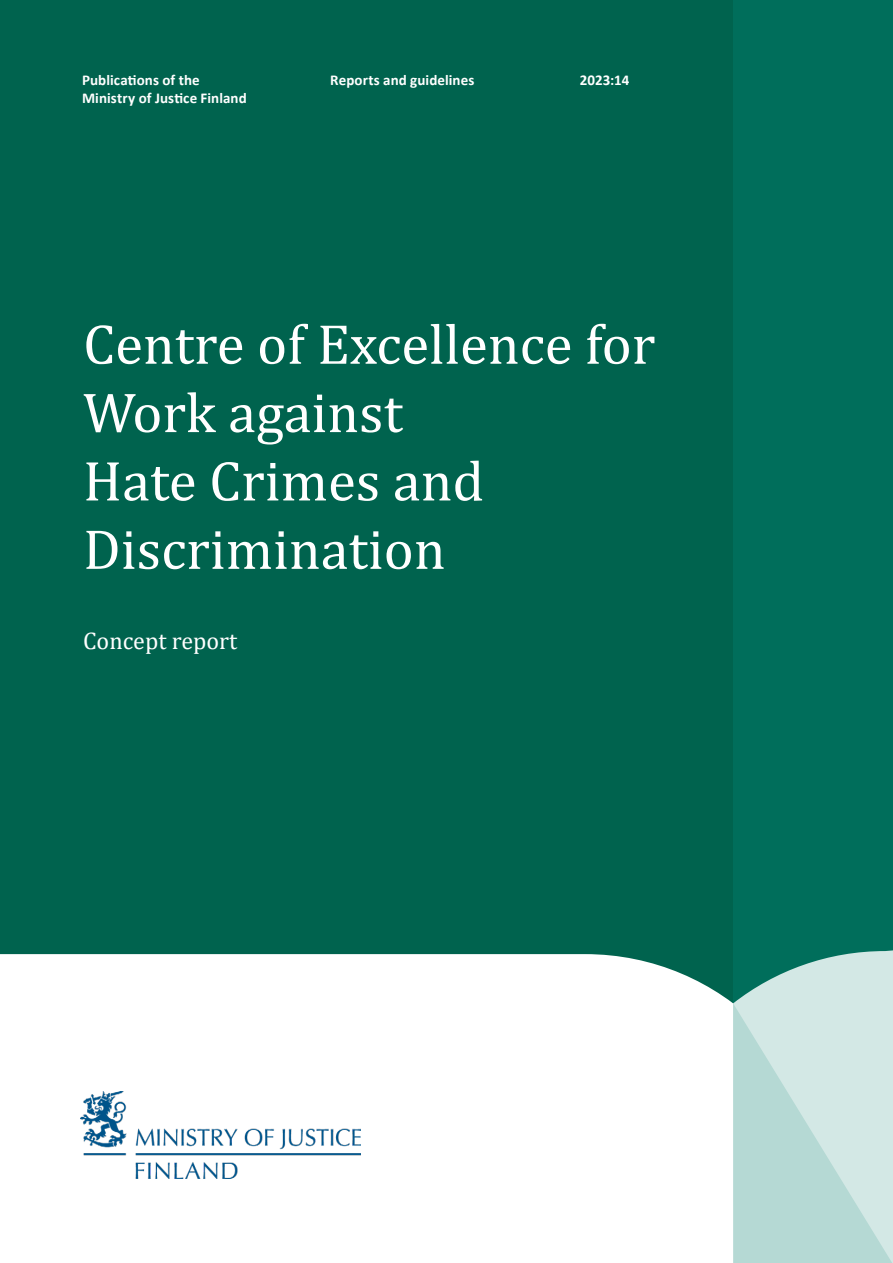
<style>
.page{position:relative;width:893px;height:1263px;background:#00634e}
.page>*{position:absolute;margin:0;border:0;box-sizing:border-box;transform-origin:0 0}
.Otsikko{font:57px/68.4px "Cambria";color:#fff}
.Alaotsikko{font:24px "Cambria";color:#fff}
.Notifications{font:700 15px/18px "Calibri";letter-spacing:.005em;color:#fff}
</style>
<div class="page">
<div style="left:733px;top:0;width:160px;height:1003px;background:#006e5b"></div>
<div style="left:0;top:954px;width:733px;height:309px;background:#fff"></div>
<svg style="left:733px;top:950px;width:160px;height:313px;fill:#d3e8e5"></svg>
<svg style="left:733px;top:1003px;width:159px;height:260px;background:#c4e0dc"></svg>
<img style="left:81px;top:1091px;width:280px;height:88px">
<p class="Notifications" style="left:82px;top:71px;width:166px">Publications of the<br>Ministry of Justice Finland</p>
<p class="Notifications" style="left:330px;top:71px;width:146px">Reports and guidelines</p>
<p class="Notifications" style="left:580px;top:71px;width:51px">2023:14</p>
<p class="Otsikko" style="left:83px;top:310px;width:574px">Centre of Excellence for<br>Work against<br>Hate Crimes and<br>Discrimination</p>
<p class="Alaotsikko" style="left:83px;top:626px;width:156px">Concept report</p>
</div>
